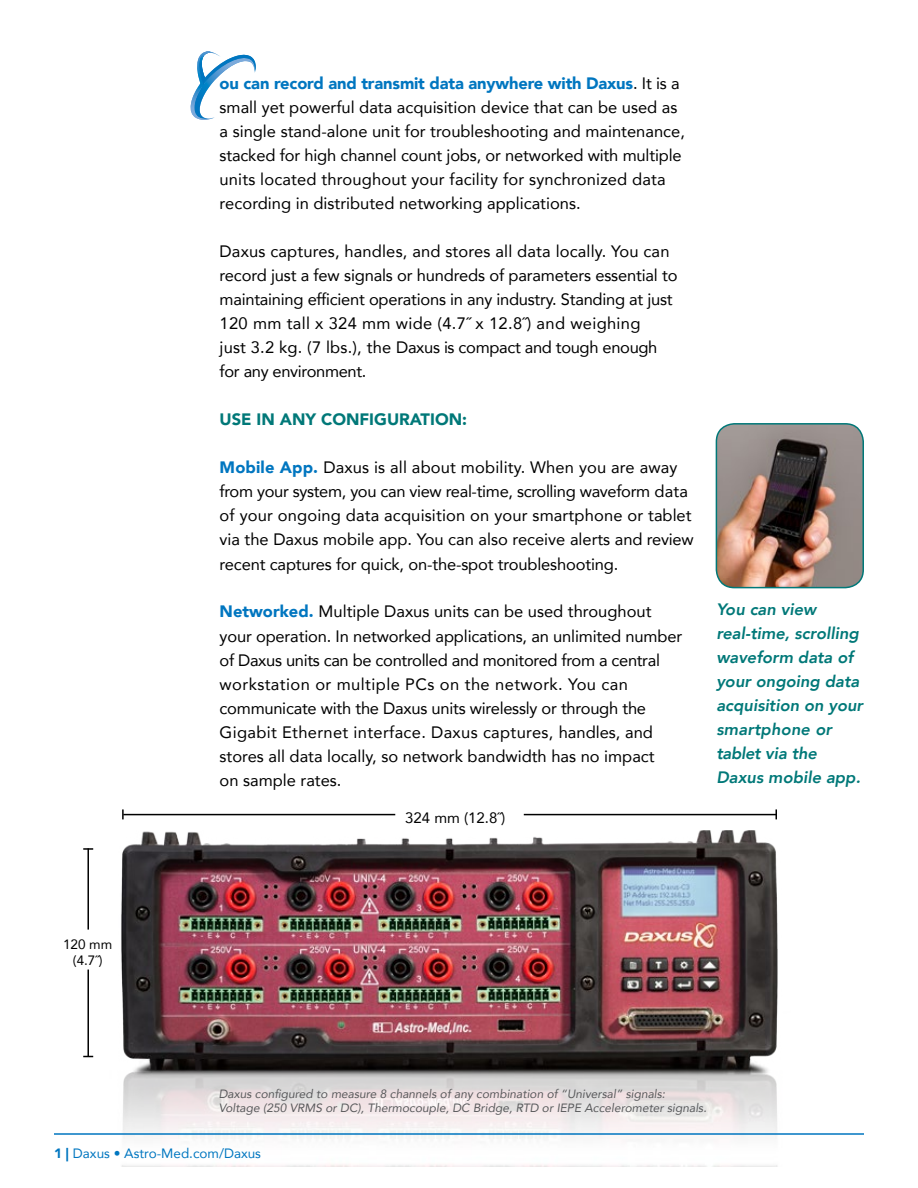
<style>
.page{position:relative;width:918px;height:1188px;background:#fff}
.page>*{position:absolute;margin:0;border:0;box-sizing:border-box;transform-origin:0 0}
.t1{font:16.5px/24px "Avenir";color:#000}
.t2{font:italic 800 16.5px/24px "Avenir";color:#007878}
.t3{font:900 16.5px "Avenir";color:#007878}
.t4{font:15px "Avenir";color:#000}
.t5{font:13.5px "Avenir";color:#0076c0}
.t6{font:13.5px/16.2px "Avenir";color:#000;text-align:center}
.t7{font:italic 12px/14.4px "Avenir";color:#58595b}
.s1{font-weight:900;color:#0076c0}
.s2{font-weight:900}
</style>
<div class="page">
<img style="left:121px;top:830px;width:657px;height:337px">
<hr style="left:54px;top:1133px;width:810px;height:2px;background:#0076c0">
<img style="left:716px;top:424px;width:147px;height:164px">
<div style="left:716px;top:423px;width:148px;height:165px;border:2px solid #007878;border-radius:18px"></div>
<hr style="left:87px;top:970px;width:2px;height:87px;background:#000">
<hr style="left:87px;top:848px;width:2px;height:82px;background:#000">
<svg style="left:83px;top:848px;width:10px;height:2px"></svg>
<hr style="left:123px;top:814px;width:272px;height:1px;background:#000">
<hr style="left:524px;top:814px;width:252px;height:1px;background:#000">
<svg style="left:122px;top:809px;width:2px;height:10px"></svg>
<svg style="left:190px;top:51px;width:66px;height:69px"></svg>
<p class="t1" style="left:220px;top:71px;width:467px"><span class="s1">ou can record and transmit data anywhere with Daxus</span>. It is a small yet powerful data acquisition device that can be used as a single stand-alone unit for troubleshooting and maintenance, stacked for high channel count jobs, or networked with multiple units located throughout your facility for synchronized data recording in distributed networking applications.</p>
<p class="t1" style="left:220px;top:239px;width:460px">Daxus captures, handles, and stores all data locally. You can record just a few signals or hundreds of parameters essential to maintaining efficient operations in any industry. Standing at just 120 mm tall x 324 mm wide (4.7˝ x 12.8˝) and weighing<br>just 3.2 kg. (7 lbs.), the Daxus is compact and tough enough for any environment.</p>
<p class="t3" style="left:220px;top:406px;width:249px">USE IN ANY CONFIGURATION:</p>
<p class="t1" style="left:220px;top:455px;width:476px"><span class="s1">Mobile App.</span> Daxus is all about mobility. When you are away from your system, you can view real-time, scrolling waveform data of your ongoing data acquisition on your smartphone or tablet via the Daxus mobile app. You can also receive alerts and review recent captures for quick, on-the-spot troubleshooting.</p>
<p class="t1" style="left:220px;top:599px;width:464px"><span class="s1">Networked.</span> Multiple Daxus units can be used throughout your operation. In networked applications, an unlimited number of Daxus units can be controlled and monitored from a central workstation or multiple PCs on the network. You can communicate with the Daxus units wirelessly or through the Gigabit Ethernet interface. Daxus captures, handles, and stores all data locally, so network bandwidth has no impact<br>on sample rates.</p>
<p class="t2" style="left:716px;top:597px;width:148px">You can view real-time, scrolling waveform data of your ongoing data acquisition on your smartphone or tablet via the<br>Daxus mobile app.</p>
<p class="t6" style="left:63px;top:936px;width:51px">120 mm (4.7˝)</p>
<p class="t4" style="left:405px;top:806px;width:102px">324 mm (12.8˝)</p>
<p class="t7" style="left:219px;top:1087px;width:490px">Daxus configured to measure 8 channels of any combination of “Universal” signals:<br>Voltage (250 VRMS or DC), Thermocouple, DC Bridge, RTD or IEPE Accelerometer signals.</p>
<p class="t5" style="left:54px;top:1142px;width:209px"><span class="s2">1 |</span> Daxus • Astro-Med.com/Daxus</p>
</div>
